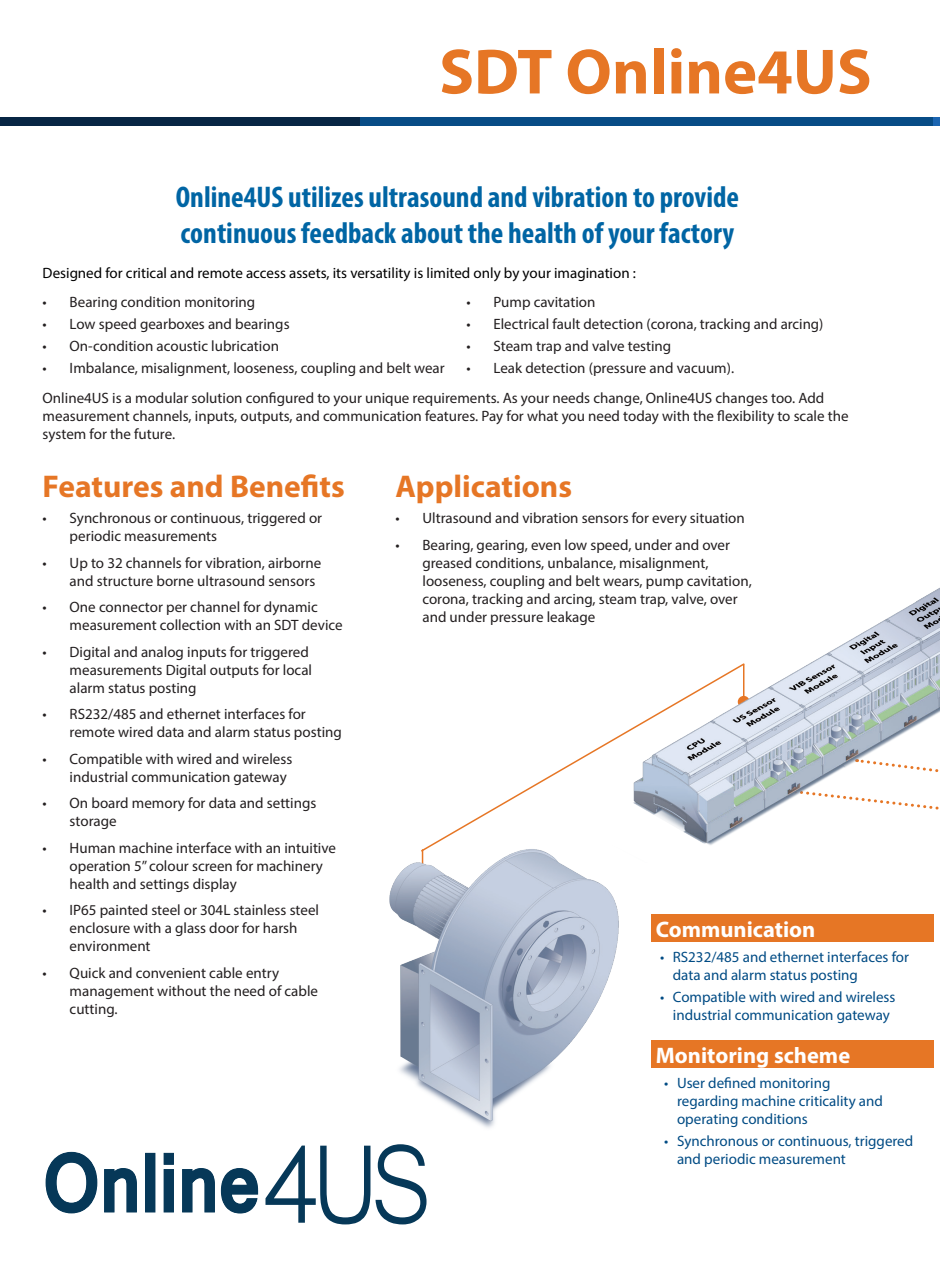
<style>
.page{position:relative;width:940px;height:1263px;background:#fff}
.page>*{position:absolute;margin:0;border:0;box-sizing:border-box;transform-origin:0 0}
.t1{font:700 64.5px "Myriad Pro";color:#e67625}
.t2{font:700 31.5px "Myriad Pro";color:#e67625}
.t3{font:700 condensed 30px/36px "Myriad Pro";color:#0065a4}
.t4{font:700 22.5px "Myriad Pro";color:#fff}
.Normal_text{font:15px/18px "Myriad Pro";color:#231f20}
.t5{font:15px/18px "Myriad Pro";color:#004b84}
.t6{font:15px "Myriad Pro";color:#000}
</style>
<div class="page">
<div style="left:0;top:117px;width:361px;height:9px;background:#072644"></div>
<div style="left:360px;top:117px;width:575px;height:9px;background:#074c86"></div>
<div style="left:933px;top:117px;width:7px;height:9px;background:#1b65b1"></div>
<svg style="left:45px;top:1152px;width:53px;height:61px"></svg>
<svg style="left:104px;top:1168px;width:33px;height:45px"></svg>
<div style="left:146px;top:1153px;width:9px;height:59px;background:#063858"></div>
<div style="left:145px;top:1153px;width:10px;height:59px;border:1px solid #063858"></div>
<svg style="left:163px;top:1153px;width:11px;height:60px"></svg>
<svg style="left:182px;top:1168px;width:33px;height:45px"></svg>
<svg style="left:221px;top:1168px;width:37px;height:46px"></svg>
<svg style="left:265px;top:1144px;width:161px;height:80px"></svg>
<div style="left:652px;top:915px;width:282px;height:27px;background:#e67625"></div>
<div style="left:652px;top:1040px;width:282px;height:28px;background:#e67625"></div>
<svg style="left:447px;top:756px;width:137px;height:79px"></svg>
<img style="left:389px;top:835px;width:230px;height:293px">
<img style="left:584px;top:587px;width:356px;height:275px">
<p class="t1" style="left:439px;top:30px;width:434px">SDT Online4US</p>
<p class="t3" style="left:176px;top:179px;width:565px">Online4US utilizes ultrasound and vibration to provide continuous feedback about the health of your factory</p>
<p class="t6" style="left:43px;top:264px;width:595px">Designed for critical and remote access assets, its versatility is limited only by your imagination :</p>
<p class="Normal_text" style="left:43px;top:292px;width:214px">• Bearing condition monitoring</p>
<p class="Normal_text" style="left:43px;top:314px;width:248px">• Low speed gearboxes and bearings</p>
<p class="Normal_text" style="left:43px;top:337px;width:238px">• On-condition acoustic lubrication</p>
<p class="Normal_text" style="left:43px;top:359px;width:404px">• Imbalance, misalignment, looseness, coupling and belt wear</p>
<p class="Normal_text" style="left:466px;top:292px;width:130px">• Pump cavitation</p>
<p class="Normal_text" style="left:466px;top:314px;width:358px">• Electrical fault detection (corona, tracking and arcing)</p>
<p class="Normal_text" style="left:466px;top:337px;width:206px">• Steam trap and valve testing</p>
<p class="Normal_text" style="left:466px;top:359px;width:269px">• Leak detection (pressure and vacuum).</p>
<p class="Normal_text" style="left:43px;top:388px;width:807px">Online4US is a modular solution configured to your unique requirements. As your needs change, Online4US changes too. Add measurement channels, inputs, outputs, and communication features. Pay for what you need today with the flexibility to scale the system for the future.</p>
<p class="t2" style="left:43px;top:466px;width:304px">Features and Benefits</p>
<p class="Normal_text" style="left:70px;top:509px;width:254px;text-indent:-27px">• Synchronous or continuous, triggered or periodic measurements</p>
<p class="Normal_text" style="left:70px;top:554px;width:253px;text-indent:-27px">• Up to 32 channels for vibration, airborne and structure borne ultrasound sensors</p>
<p class="Normal_text" style="left:70px;top:598px;width:274px;text-indent:-27px">• One connector per channel for dynamic measurement collection with an SDT device</p>
<p class="Normal_text" style="left:70px;top:643px;width:244px;text-indent:-27px">• Digital and analog inputs for triggered measurements Digital outputs for local alarm status posting</p>
<p class="Normal_text" style="left:70px;top:705px;width:274px;text-indent:-27px">• RS232/485 and ethernet interfaces for remote wired data and alarm status posting</p>
<p class="Normal_text" style="left:70px;top:750px;width:224px;text-indent:-27px">• Compatible with wired and wireless industrial communication gateway</p>
<p class="Normal_text" style="left:70px;top:794px;width:248px;text-indent:-27px">• On board memory for data and settings storage</p>
<p class="Normal_text" style="left:70px;top:839px;width:268px;text-indent:-27px">• Human machine interface with an intuitive operation 5’’ colour screen for machinery health and settings display</p>
<p class="Normal_text" style="left:70px;top:901px;width:251px;text-indent:-27px">• IP65 painted steel or 304L stainless steel enclosure with a glass door for harsh environment</p>
<p class="Normal_text" style="left:70px;top:964px;width:250px;text-indent:-27px">• Quick and convenient cable entry management without the need of cable cutting.</p>
<p class="t2" style="left:395px;top:466px;width:178px">Applications</p>
<p class="Normal_text" style="left:395px;top:509px;width:351px">• Ultrasound and vibration sensors for every situation</p>
<p class="Normal_text" style="left:422px;top:536px;width:331px;text-indent:-27px">• Bearing, gearing, even low speed, under and over greased conditions, unbalance, misalignment, looseness, coupling and belt wears, pump cavitation, corona, tracking and arcing, steam trap, valve, over and under pressure leakage</p>
<p class="t4" style="left:656px;top:914px;width:161px">Communication</p>
<p class="t5" style="left:673px;top:947px;width:238px;text-indent:-13px">• RS232/485 and ethernet interfaces for data and alarm status posting</p>
<p class="t5" style="left:660px;top:988px;width:237px;text-align:center">• Compatible with wired and wireless industrial communication gateway</p>
<p class="t4" style="left:656px;top:1040px;width:196px">Monitoring scheme</p>
<p class="t5" style="left:677px;top:1073px;width:207px;text-indent:-13px">• User defined monitoring regarding machine criticality and operating conditions</p>
<p class="t5" style="left:677px;top:1131px;width:238px;text-indent:-13px">• Synchronous or continuous, triggered and periodic measurement</p>
</div>
